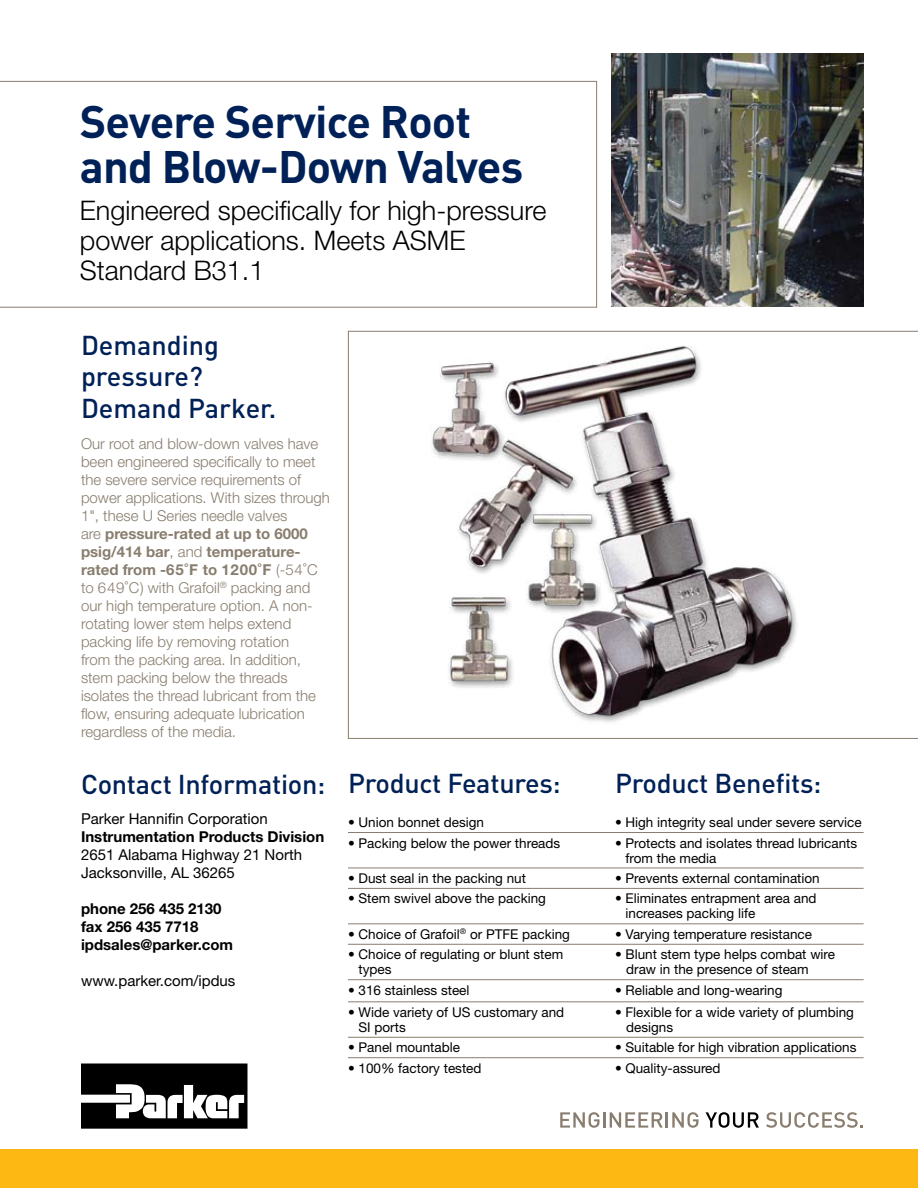
<style>
.page{position:relative;width:918px;height:1188px;background:#fff}
.page>*{position:absolute;margin:0;border:0;box-sizing:border-box;transform-origin:0 0}
.t1{font:700 45px/45px "DINOT";letter-spacing:-.02em;color:#002157}
.t2{font:500 27px/31.5px "DINOT";letter-spacing:-.01em;color:#002157}
.t3{font:300 27px/30px "Helvetica Neue LT Std";color:#000}
.t4{font:300 15px/18px "Helvetica Neue LT Std";color:#887d6e}
.t5{font:15px/18px "Helvetica Neue LT Std";color:#000}
.t6{font:700 15px/18px "Helvetica Neue LT Std";color:#000}
.t7{font:13.5px/15px "Helvetica Neue LT Std";color:#000}
.s1{font-weight:700}
</style>
<div class="page">
<img style="left:611px;top:54px;width:253px;height:252px">
<svg style="left:348px;top:331px;width:570px;height:408px"></svg>
<svg style="left:81px;top:1064px;width:166px;height:65px"></svg>
<div style="left:0;top:1150px;width:918px;height:38px;background:#fdb813"></div>
<svg style="left:560px;top:1112px;width:139px;height:16px"></svg>
<svg style="left:706px;top:1112px;width:53px;height:16px"></svg>
<svg style="left:766px;top:1112px;width:97px;height:16px"></svg>
<svg style="left:0;top:81px;width:597px;height:227px"></svg>
<hr style="left:348px;top:832px;width:516px;height:1px;background:#887d6e">
<hr style="left:348px;top:868px;width:516px;height:1px;background:#887d6e">
<hr style="left:348px;top:888px;width:516px;height:1px;background:#887d6e">
<hr style="left:348px;top:923px;width:516px;height:1px;background:#887d6e">
<hr style="left:348px;top:944px;width:516px;height:1px;background:#887d6e">
<hr style="left:348px;top:979px;width:516px;height:1px;background:#887d6e">
<hr style="left:348px;top:1001px;width:516px;height:1px;background:#887d6e">
<hr style="left:348px;top:1037px;width:516px;height:1px;background:#887d6e">
<hr style="left:348px;top:1057px;width:516px;height:1px;background:#887d6e">
<h1 class="t1" style="left:80px;top:98px;width:445px">Severe Service Root and Blow-Down Valves</h1>
<h2 class="t3" style="left:80px;top:195px;width:468px">Engineered specifically for high-pressure power applications. Meets ASME<br>Standard B31.1</h2>
<h2 class="t2" style="left:81px;top:328px;width:197px">Demanding pressure?<br>Demand Parker.</h2>
<p class="t4" style="left:81px;top:434px;width:250px">Our root and blow-down valves have been engineered specifically to meet the severe service requirements of power applications. With sizes through 1", these U Series needle valves<br>are <span class="s1">pressure-rated at up to 6000 psig/414 bar</span>, and <span class="s1">temperature&shy;rated from -65˚F to 1200˚F</span> (-54˚C to 649˚C) with Grafoil<sup>®</sup> packing and our high temperature option. A non&shy;rotating lower stem helps extend packing life by removing rotation<br>from the packing area. In addition, stem packing below the threads isolates the thread lubricant from the flow, ensuring adequate lubrication regardless of the media.</p>
<h2 class="t2" style="left:81px;top:767px;width:246px">Contact Information:</h2>
<p class="t5" style="left:81px;top:809px;width:188px">Parker Hannifin Corporation</p>
<p class="t6" style="left:81px;top:827px;width:245px">Instrumentation Products Division</p>
<p class="t5" style="left:81px;top:845px;width:223px">2651 Alabama Highway 21 North<br>Jacksonville, AL 36265</p>
<p class="t6" style="left:81px;top:899px;width:154px">phone 256 435 2130 fax 256 435 7718 ipdsales@parker.com</p>
<p class="t5" style="left:81px;top:971px;width:156px">www.parker.com/ipdus</p>
<h2 class="t2" style="left:348px;top:766px;width:214px">Product Features:</h2>
<h2 class="t2" style="left:615px;top:766px;width:208px">Product Benefits:</h2>
<p class="t7" style="left:348px;top:815px;width:138px">• Union bonnet design</p>
<p class="t7" style="left:615px;top:815px;width:248px">• High integrity seal under severe service</p>
<p class="t7" style="left:348px;top:835px;width:214px">• Packing below the power threads</p>
<p class="t7" style="left:626px;top:835px;width:233px;text-indent:-11px">• Protects and isolates thread lubricants from the media</p>
<p class="t7" style="left:348px;top:871px;width:180px">• Dust seal in the packing nut</p>
<p class="t7" style="left:615px;top:871px;width:206px">• Prevents external contamination</p>
<p class="t7" style="left:348px;top:891px;width:200px">• Stem swivel above the packing</p>
<p class="t7" style="left:626px;top:891px;width:193px;text-indent:-11px">• Eliminates entrapment area and increases packing life</p>
<p class="t7" style="left:348px;top:926px;width:224px">• Choice of Grafoil<sup>®</sup> or PTFE packing</p>
<p class="t7" style="left:615px;top:926px;width:199px">• Varying temperature resistance</p>
<p class="t7" style="left:348px;top:947px;width:217px">• Choice of regulating or blunt stem</p>
<p class="t7" style="left:615px;top:947px;width:222px">• Blunt stem type helps combat wire</p>
<p class="t7" style="left:359px;top:962px;width:35px">types</p>
<p class="t7" style="left:626px;top:962px;width:184px">draw in the presence of steam</p>
<p class="t7" style="left:348px;top:982px;width:123px">• 316 stainless steel</p>
<p class="t7" style="left:615px;top:982px;width:169px">• Reliable and long-wearing</p>
<p class="t7" style="left:348px;top:1004px;width:218px">• Wide variety of US customary and</p>
<p class="t7" style="left:615px;top:1004px;width:241px">• Flexible for a wide variety of plumbing</p>
<p class="t7" style="left:359px;top:1019px;width:49px">SI ports</p>
<p class="t7" style="left:626px;top:1019px;width:49px">designs</p>
<p class="t7" style="left:348px;top:1040px;width:114px">• Panel mountable</p>
<p class="t7" style="left:615px;top:1040px;width:243px">• Suitable for high vibration applications</p>
<p class="t7" style="left:348px;top:1060px;width:135px">• 100% factory tested</p>
<p class="t7" style="left:615px;top:1060px;width:107px">• Quality-assured</p>
</div>
